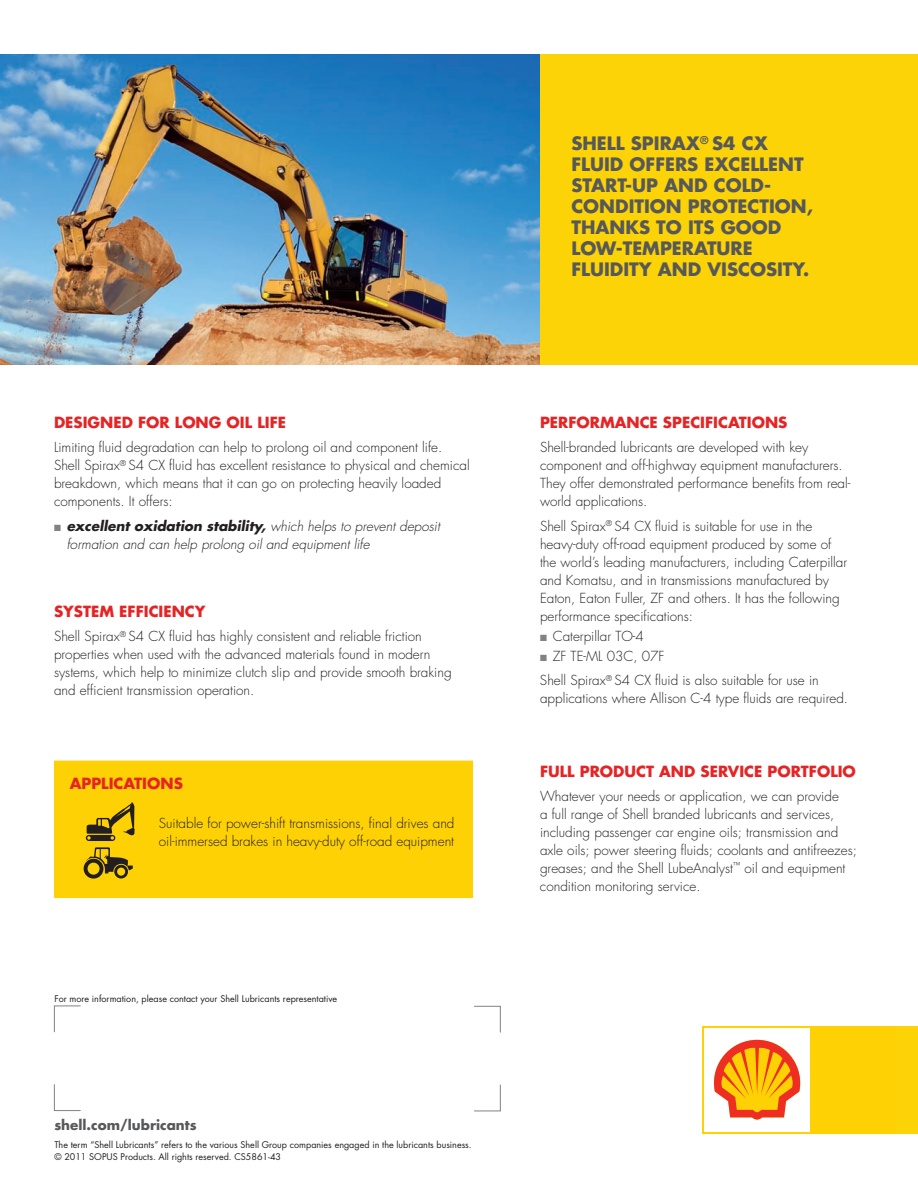
<style>
.page{position:relative;width:918px;height:1188px;background:#fff}
.page>*{position:absolute;margin:0;border:0;box-sizing:border-box;transform-origin:0 0}
.t1{font:700 18px "Futura Std";color:#57585a}
.t2{font:700 15px "Futura Std";color:#e52425}
.t3{font:300 13.5px/18px "Futura Std";color:#231f20}
.t4{font:italic 300 13.5px/18px "Futura Std";color:#231f20}
.t5{font:700 13.5px "Futura Std";color:#57585a}
.t6{font:9px/12px "Futura Std";color:#231f20}
.s1{color:#808285}
.s2{font-weight:700}
</style>
<div class="page">
<div style="left:540px;top:54px;width:378px;height:310px;background:#fcd306"></div>
<img style="left:0;top:54px;width:540px;height:310px">
<div style="left:54px;top:761px;width:419px;height:137px;background:#fed105"></div>
<svg style="left:86px;top:802px;width:49px;height:39px;background:#b1920e"></svg>
<div style="left:702px;top:1026px;width:216px;height:108px;background:#fed105"></div>
<div style="left:704px;top:1028px;width:106px;height:103px;background:#fff"></div>
<svg style="left:714px;top:1039px;width:87px;height:81px"></svg>
<svg style="left:54px;top:1005px;width:27px;height:28px"></svg>
<svg style="left:54px;top:1084px;width:27px;height:27px"></svg>
<svg style="left:474px;top:1084px;width:27px;height:28px"></svg>
<svg style="left:474px;top:1006px;width:27px;height:27px"></svg>
<svg style="left:84px;top:847px;width:49px;height:32px;background:#a6890f"></svg>
<p class="t2" style="left:54px;top:412px;width:234px">DESIGNED FOR LONG OIL LIFE</p>
<p class="t3" style="left:54px;top:439px;width:417px">Limiting fluid degradation can help to prolong oil and component life.<br>Shell Spirax<sup>®</sup> S4 CX fluid has excellent resistance to physical and chemical breakdown, which means that it can go on protecting heavily loaded components. It offers:</p>
<p class="t4" style="left:67px;top:517px;width:375px;text-indent:-13px"><span class="s1">■</span> <span class="s2">excellent oxidation stability,</span> which helps to prevent deposit formation and can help prolong oil and equipment life</p>
<p class="t2" style="left:54px;top:601px;width:153px">SYSTEM EFFICIENCY</p>
<p class="t3" style="left:54px;top:628px;width:399px">Shell Spirax<sup>®</sup> S4 CX fluid has highly consistent and reliable friction properties when used with the advanced materials found in modern systems, which help to minimize clutch slip and provide smooth braking and efficient transmission operation.</p>
<p class="t2" style="left:70px;top:773px;width:22px">APPLICATIONS</p>
<p class="t3" style="left:159px;top:814px;width:297px">Suitable for power-shift transmissions, final drives and oil-immersed brakes in heavy-duty off-road equipment</p>
<p class="t6" style="left:54px;top:993px;width:284px">For more information, please contact your Shell Lubricants representative</p>
<p class="t5" style="left:54px;top:1116px;width:144px">SHELL.COM/LUBRICANTS</p>
<p class="t6" style="left:54px;top:1139px;width:419px">The term “Shell Lubricants” refers to the various Shell Group companies engaged in the lubricants business. © 2011 SOPUS Products. All rights reserved. CS5861-43</p>
<h1 class="t1" style="left:571px;top:131px;width:23px">SHELL</h1>
<h1 class="t1" style="left:631px;top:131px;width:24px">SPIRAX</h1>
<h1 class="t1" style="left:700px;top:131px;width:69px"><sup>®</sup> S4 CX</h1>
<h1 class="t1" style="left:571px;top:152px;width:12px">FLUID</h1>
<h1 class="t1" style="left:630px;top:152px;width:13px">OFFERS</h1>
<h1 class="t1" style="left:705px;top:152px;width:12px">EXCELLENT</h1>
<h1 class="t1" style="left:571px;top:173px;width:6px">START</h1>
<h1 class="t1" style="left:625px;top:173px;width:55px">-UP AND</h1>
<h1 class="t1" style="left:714px;top:173px;width:14px">COLD</h1>
<h1 class="t1" style="left:764px;top:173px;width:9px">-</h1>
<h1 class="t1" style="left:571px;top:194px;width:14px">CONDITION</h1>
<h1 class="t1" style="left:688px;top:194px;width:13px">PROTECTION</h1>
<h1 class="t1" style="left:807px;top:194px;width:8px">,</h1>
<h1 class="t1" style="left:571px;top:215px;width:15px">THANKS</h1>
<h1 class="t1" style="left:656px;top:215px;width:42px">TO ITS</h1>
<h1 class="t1" style="left:721px;top:215px;width:16px">GOOD</h1>
<h1 class="t1" style="left:571px;top:236px;width:16px">LOW</h1>
<h1 class="t1" style="left:616px;top:236px;width:20px">-TEMPERATURE</h1>
<h1 class="t1" style="left:571px;top:257px;width:11px">FLUIDITY</h1>
<h1 class="t1" style="left:658px;top:257px;width:16px">AND</h1>
<h1 class="t1" style="left:708px;top:257px;width:26px">VISCOSITY</h1>
<h1 class="t1" style="left:803px;top:257px;width:8px">.</h1>
<p class="t2" style="left:540px;top:412px;width:249px">PERFORMANCE SPECIFICATIONS</p>
<p class="t3" style="left:540px;top:439px;width:312px">Shell-branded lubricants are developed with key component and off-highway equipment manufacturers.<br>They offer demonstrated performance benefits from real&shy;world applications.</p>
<p class="t3" style="left:540px;top:517px;width:309px">Shell Spirax<sup>®</sup> S4 CX fluid is suitable for use in the heavy-duty off-road equipment produced by some of the world’s leading manufacturers, including Caterpillar and Komatsu, and in transmissions manufactured by Eaton, Eaton Fuller, ZF and others. It has the following performance specifications:</p>
<p class="t3" style="left:540px;top:627px;width:105px"><span class="s1">■</span> Caterpillar TO-4</p>
<p class="t3" style="left:540px;top:644px;width:280px;line-height:24.5px"><span class="s1">■</span> ZF TE-ML 03C, 07F<br>Shell Spirax<sup>®</sup> S4 CX fluid is also suitable for use in</p>
<p class="t3" style="left:540px;top:690px;width:310px">applications where Allison C-4 type fluids are required.</p>
<p class="t2" style="left:540px;top:761px;width:317px">FULL PRODUCT AND SERVICE PORTFOLIO</p>
<p class="t3" style="left:540px;top:787px;width:318px">Whatever your needs or application, we can provide<br>a full range of Shell branded lubricants and services, including passenger car engine oils; transmission and axle oils; power steering fluids; coolants and antifreezes; greases; and the Shell LubeAnalyst<sup>™</sup> oil and equipment condition monitoring service.</p>
</div>
